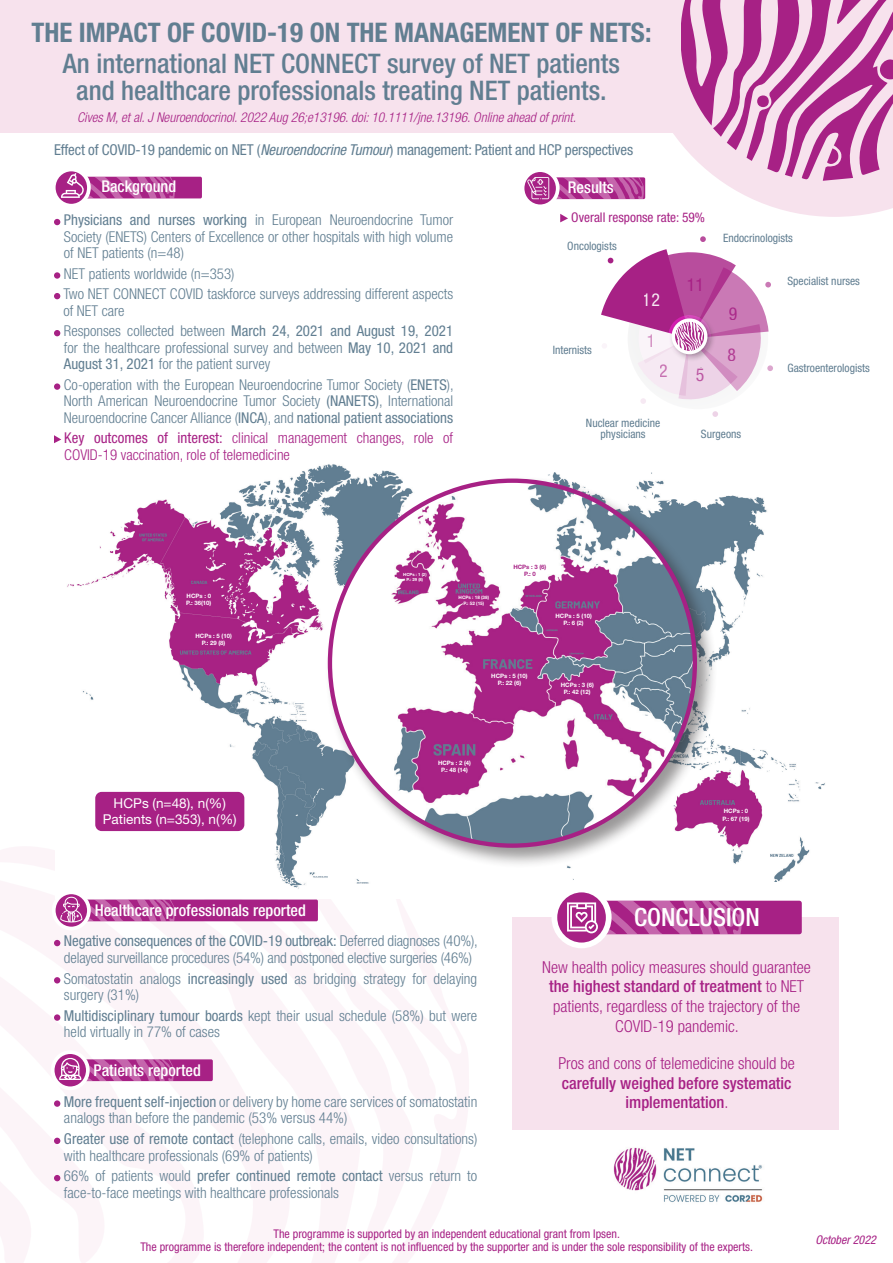
<style>
.page{position:relative;width:893px;height:1263px;background:#fff}
.page>*{position:absolute;margin:0;border:0;box-sizing:border-box;transform-origin:0 0}
.t1{font:500 condensed 27px/27px "Helvetica Neue LT Std";color:#617e91;text-align:center}
.t2{font:700 condensed 27px "Helvetica Neue LT Std";color:#617e91}
.t3{font:500 condensed 25.05px "Helvetica Neue LT Std";color:#fff}
.t4{font:condensed 17.85px "Helvetica Neue LT Std";color:#a72185}
.t5{font:condensed 17.85px "Helvetica Neue LT Std";color:#fff}
.t6{font:300 condensed 16.5px/19.8px "Helvetica Neue LT Std";color:#a72185;text-align:center}
.t7{font:500 condensed 16.5px/19.8px "Helvetica Neue LT Std";color:#a72185;text-align:center}
.t8{font:500 condensed 16.2px "Helvetica Neue LT Std";color:#fff}
.t9{font:300 condensed 15px/16.5px "Helvetica Neue LT Std";color:#617e91}
.t10{font:condensed 15px "Helvetica Neue LT Std";letter-spacing:-.01em;color:#617e91}
.t11{font:300 condensed 14.85px/16.4px "Helvetica Neue LT Std";color:#617e91}
.t12{font:300 condensed 14.85px/16.4px "Helvetica Neue LT Std";color:#a72185}
.t13{font:italic 300 condensed 13.5px "Helvetica Neue LT Std";color:#a72185}
.t14{font:13.5px/16.2px "Helvetica Neue LT Std";color:#fff;text-align:center}
.t15{font:condensed 13.35px "Helvetica Neue LT Std";color:#a72185}
.t16{font:condensed 12px/13.5px "Helvetica Neue LT Std";color:#a72185;text-align:center}
.t17{font:italic condensed 12px "Helvetica Neue LT Std";color:#a72185}
.t18{font:condensed 11.55px/11.6px "Helvetica Neue LT Std";color:#617e91;text-align:center}
.t19{font:700 6px/7.2px "Helvetica Neue LT Std";color:#fff;text-align:center}
.t20{font:700 6px/7.2px "Helvetica Neue LT Std";color:#a72185;text-align:center}
.t21{font:700 4.65px/5.6px "Helvetica Neue LT Std";color:#fff;text-align:center}
.t22{font:700 4.2px/5.1px "Helvetica Neue LT Std";color:#fff;text-align:center}
.s1{font-style:italic}
.s2{font-weight:400}
.s3{font-weight:500}
.s4{font-weight:300}
</style>
<div class="page">
<svg style="left:0;top:847px;width:59px;height:118px;fill:#fcf4f8"></svg>
<svg style="left:59px;top:921px;width:158px;height:342px;fill:#fcf4f8"></svg>
<svg style="left:217px;top:899px;width:252px;height:364px"></svg>
<svg style="left:637px;top:178px;width:256px;height:39px;fill:#f7e2ed"></svg>
<svg style="left:661px;top:0;width:232px;height:181px;background:#d38cbf"></svg>
<div style="left:757px;top:95px;width:12px;height:12px;background:#a72185;border-radius:50%"></div>
<div style="left:0;top:0;width:680px;height:133px;background:#f7e2ed"></div>
<img style="left:55px;top:464px;width:770px;height:435px">
<div style="left:325px;top:475px;width:393px;height:393px;background:#231f20;opacity:.46"></div>
<img style="left:330px;top:481px;width:365px;height:365px;border-radius:182px">
<div style="left:512px;top:917px;width:327px;height:213px;background:#f7e2ed"></div>
<svg style="left:54px;top:940px;width:6px;height:6px"></svg>
<svg style="left:700px;top:236px;width:6px;height:6px"></svg>
<svg style="left:712px;top:411px;width:6px;height:6px"></svg>
<svg style="left:601px;top:249px;width:172px;height:155px"></svg>
<svg style="left:560px;top:214px;width:8px;height:8px"></svg>
<svg style="left:523px;top:170px;width:35px;height:36px"></svg>
<div style="left:521px;top:168px;width:39px;height:40px;border:4px solid #fff;border-radius:50%"></div>
<svg style="left:527px;top:177px;width:117px;height:22px;background:#ba4f9e"></svg>
<div style="left:576px;top:901px;width:226px;height:33px;background:#a72185;border-radius:3px"></div>
<svg style="left:554px;top:889px;width:55px;height:56px"></svg>
<div style="left:551px;top:887px;width:61px;height:61px;border:6px solid #fff;border-radius:50%"></div>
<div style="left:68px;top:899px;width:250px;height:22px;background:#a72185;border-radius:2px"></div>
<svg style="left:54px;top:892px;width:35px;height:36px"></svg>
<div style="left:52px;top:890px;width:39px;height:40px;border:4px solid #fff;border-radius:50%"></div>
<svg style="left:60px;top:897px;width:115px;height:25px"></svg>
<div style="left:67px;top:1059px;width:146px;height:22px;background:#a72185;border-radius:2px"></div>
<svg style="left:0;top:974px;width:174px;height:289px"></svg>
<div style="left:68px;top:177px;width:134px;height:21px;background:#a72185;border-radius:2px"></div>
<svg style="left:54px;top:169px;width:35px;height:37px"></svg>
<div style="left:52px;top:168px;width:39px;height:40px;border:4px solid #fff;border-radius:50%"></div>
<svg style="left:61px;top:173px;width:114px;height:25px"></svg>
<svg style="left:567px;top:901px;width:175px;height:33px"></svg>
<div style="left:95px;top:792px;width:149px;height:39px;background:#a72185;border-radius:6px"></div>
<svg style="left:54px;top:219px;width:6px;height:6px"></svg>
<div style="left:54px;top:272px;width:6px;height:7px;background:#a72185;border-radius:50%"></div>
<svg style="left:54px;top:293px;width:6px;height:6px"></svg>
<svg style="left:54px;top:330px;width:6px;height:6px"></svg>
<div style="left:54px;top:383px;width:6px;height:7px;background:#a72185;border-radius:50%"></div>
<svg style="left:54px;top:435px;width:7px;height:8px"></svg>
<img style="left:613px;top:1147px;width:150px;height:55px">
<h1 class="t2" style="left:31px;top:16px;width:622px">THE IMPACT OF COVID-19 ON THE MANAGEMENT OF NETS:</h1>
<h1 class="t1" style="left:63px;top:49px;width:559px">An international NET CONNECT survey of NET patients and healthcare professionals treating NET patients.</h1>
<p class="t13" style="left:77px;top:109px;width:500px">Cives M, et al. J Neuroendocrinol. 2022 Aug 26;e13196. doi: 10.1111/jne.13196. Online ahead of print.</p>
<p class="t10" style="left:54px;top:141px;width:581px">Effect of COVID-19 pandemic on NET (<span class="s1">Neuroendocrine Tumour</span>) management: Patient and HCP perspectives</p>
<p class="t8" style="left:101px;top:177px;width:76px">Background</p>
<p class="t11" style="left:64px;top:212px;width:391px;text-align:justify"><span class="s2">Physicians and nurses working</span> in European Neuroendocrine Tumor Society (ENETS) Centers of Excellence or other hospitals with high volume of NET patients (n=48)</p>
<p class="t11" style="left:63px;top:263px;width:391px;line-height:20.7px">NET patients worldwide (n=353)<br>Two NET CONNECT COVID taskforce surveys addressing different aspects</p>
<p class="t11" style="left:63px;top:300px;width:391px;line-height:20.7px">of NET care<br>Responses collected between <span class="s2">March 24, 2021 and August 19, 2021</span></p>
<p class="t11" style="left:64px;top:339px;width:391px">for the healthcare professional survey and between <span class="s2">May 10, 2021 and<br>August 31, 2021</span> for the patient survey</p>
<p class="t11" style="left:64px;top:376px;width:391px;text-align:justify">Co-operation with the European Neuroendocrine Tumor Society (<span class="s2">ENETS</span>), North American Neuroendocrine Tumor Society <span class="s2">(NANETS)</span>, International Neuroendocrine Cancer Alliance (<span class="s2">INCA</span>), and <span class="s2">national patient associations</span></p>
<p class="t12" style="left:64px;top:430px;width:390px"><span class="s2">Key outcomes of interest:</span> clinical management changes, role of<br>COVID-19 vaccination, role of telemedicine</p>
<p class="t8" style="left:568px;top:178px;width:48px">Results</p>
<p class="t15" style="left:571px;top:210px;width:135px">Overall response rate: 59%</p>
<p class="t18" style="left:567px;top:240px;width:51px">Oncologists</p>
<p class="t18" style="left:553px;top:344px;width:41px">Internists</p>
<p class="t5" style="left:643px;top:290px;width:19px">12</p>
<p class="t4" style="left:646px;top:330px;width:10px">1</p>
<p class="t4" style="left:660px;top:360px;width:10px">2</p>
<p class="t4" style="left:687px;top:274px;width:19px">11</p>
<p class="t4" style="left:695px;top:364px;width:10px">5</p>
<p class="t18" style="left:723px;top:232px;width:71px">Endocrinologists</p>
<p class="t18" style="left:787px;top:275px;width:74px">Specialist nurses</p>
<p class="t4" style="left:728px;top:303px;width:10px">9</p>
<p class="t4" style="left:727px;top:344px;width:10px">8</p>
<p class="t18" style="left:787px;top:362px;width:84px">Gastroenterologists</p>
<p class="t18" style="left:586px;top:417px;width:76px">Nuclear medicine physicians</p>
<p class="t18" style="left:701px;top:428px;width:42px">Surgeons</p>
<p class="t19" style="left:186px;top:592px;width:27px;text-align:left">HCPs : 0<br>P.: 36(10)</p>
<p class="t19" style="left:195px;top:632px;width:38px">HCPs : 5 (10)<br>P.: 29 (8)</p>
<p class="t22" style="left:403px;top:572px;width:25px">HCPs : 1 (2)<br>P.: 29 (8)</p>
<p class="t21" style="left:459px;top:595px;width:32px">HCPs : 18 (38)<br>P.: 52 (15)</p>
<p class="t20" style="left:513px;top:563px;width:35px">HCPs : 3 (6)<br>P.: 0</p>
<p class="t19" style="left:555px;top:612px;width:38px">HCPs : 5 (10)<br>P.: 6 (2)</p>
<p class="t14" style="left:103px;top:795px;width:135px">HCPs (n=48), n(%)<br>Patients (n=353), n(%)</p>
<p class="t19" style="left:491px;top:672px;width:38px">HCPs : 5 (10)<br>P.: 22 (6)</p>
<p class="t19" style="left:438px;top:759px;width:35px">HCPs : 2 (4)<br>P.: 48 (14)</p>
<p class="t19" style="left:561px;top:681px;width:35px">HCPs : 3 (6)<br>P.: 42 (12)</p>
<p class="t19" style="left:723px;top:808px;width:28px;text-align:left">HCPs : 0<br>P.: 67 (19)</p>
<p class="t8" style="left:95px;top:901px;width:213px">Healthcare professionals reported</p>
<h2 class="t3" style="left:634px;top:902px;width:127px">CONCLUSION</h2>
<p class="t9" style="left:64px;top:932px;width:415px"><span class="s2">Negative consequences of the COVID-19 outbreak:</span> Deferred diagnoses (40%), delayed surveillance procedures (54%) and postponed elective surgeries (46%)</p>
<p class="t9" style="left:64px;top:970px;width:415px">Somatostatin analogs <span class="s2">increasingly used</span> as bridging strategy for delaying surgery (31%)</p>
<p class="t9" style="left:64px;top:1007px;width:415px"><span class="s2">Multidisciplinary tumour boards</span> kept their usual schedule (58%) but were held virtually in 77% of cases</p>
<p class="t8" style="left:94px;top:1060px;width:109px">Patients reported</p>
<p class="t9" style="left:64px;top:1093px;width:415px"><span class="s2">More frequent self-injection</span> or delivery by home care services of somatostatin analogs than before the pandemic (53% versus 44%)</p>
<p class="t9" style="left:64px;top:1130px;width:415px"><span class="s2">Greater use of remote contact</span> (telephone calls, emails, video consultations) with healthcare professionals (69% of patients)</p>
<p class="t9" style="left:64px;top:1167px;width:415px">66% of patients would <span class="s2">prefer continued remote contact</span> versus return to face-to-face meetings with healthcare professionals</p>
<p class="t6" style="left:542px;top:957px;width:270px">New health policy measures should guarantee <span class="s3">the highest standard of treatment</span> to NET patients, regardless of the trajectory of the COVID-19 pandemic.</p>
<p class="t6" style="left:558px;top:1053px;width:238px">Pros and cons of telemedicine should be</p>
<p class="t7" style="left:562px;top:1073px;width:231px">carefully weighed before systematic implementation<span class="s4">.</span></p>
<p class="t16" style="left:140px;top:1226px;width:614px">The programme is supported by an independent educational grant from Ipsen.<br>The programme is therefore independent; the content is not influenced by the supporter and is under the sole responsibility of the experts.</p>
<p class="t17" style="left:815px;top:1233px;width:62px">October 2022</p>
</div>
